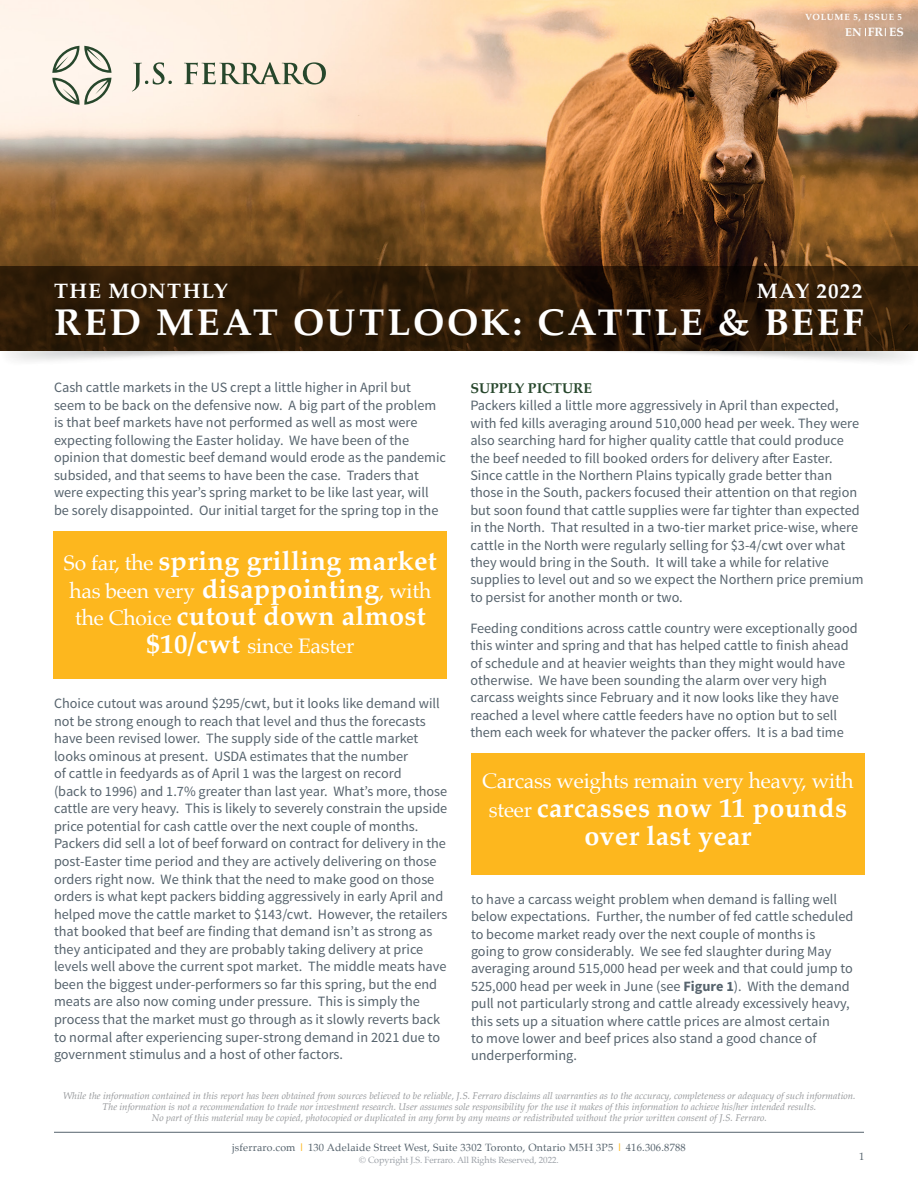
<style>
.page{position:relative;width:918px;height:1188px;background:#fff}
.page>*{position:absolute;margin:0;border:0;box-sizing:border-box;transform-origin:0 0}
.t1{font:700 37.5px "Palatino";letter-spacing:.065em;color:#fff}
.t2{font:700 27px/28.5px "Palatino";letter-spacing:.01em;color:#fff;text-align:center}
.t3{font:21px "Palatino";letter-spacing:-.01em;color:#fff}
.t4{font:700 21px "Palatino";letter-spacing:.065em;color:#fff}
.testo_normale{font:14.25px/17.5px "Source Sans Pro";color:#56636d}
.t5{font:700 12.15px "Palatino";color:#fff}
.t6{font:10.5px "Palatino";letter-spacing:.02em;color:#56636d}
.t7{font:italic 9.75px/11.2px "Palatino";color:#939598;text-align:center}
.t8{font:9px "Palatino";letter-spacing:-.01em;color:#9ba0a7}
.t9{font:700 9px "Palatino";letter-spacing:.08em;color:#fff}
.s1{font-size:11.4px}
.s2{font-weight:400;font-size:21px}
.s3{font-weight:700;font-size:27px}
.s4{font-family:"Palatino";font-weight:700;color:#27472c}
.s5{font-weight:700}
.s6{font-weight:700;color:#fdb71e}
</style>
<div class="page">
<img style="left:0;top:0;width:918px;height:266px">
<svg style="left:0;top:266px;width:918px;height:85px;background:#2e1a07"></svg>
<hr style="left:54px;top:1132px;width:810px;height:1px;background:#56636d">
<svg style="left:52px;top:46px;width:60px;height:59px;background:#ccccbe"></svg>
<svg style="left:132px;top:62px;width:40px;height:29px"></svg>
<svg style="left:184px;top:62px;width:142px;height:23px;background:#bcbaa7"></svg>
<div style="left:54px;top:532px;width:393px;height:147px;background:#fdb71e"></div>
<div style="left:471px;top:754px;width:394px;height:121px;background:#fdb71e"></div>
<p class="t9" style="left:805px;top:10px;width:98px">VOLUME 5, ISSUE 5</p>
<p class="t5" style="left:845px;top:22px;width:60px"><span class="s1">EN</span> FR ES</p>
<p class="t4" style="left:54px;top:273px;width:175px">THE MONTHLY</p>
<p class="t4" style="left:757px;top:273px;width:107px">MAY 2022</p>
<p class="t1" style="left:54px;top:290px;width:811px">RED MEAT OUTLOOK: CATTLE &amp; BEEF</p>
<p class="testo_normale" style="left:54px;top:379px;width:394px">Cash cattle markets in the US crept a little higher in April but seem to be back on the defensive now. A big part of the problem is that beef markets have not performed as well as most were expecting following the Easter holiday. We have been of the opinion that domestic beef demand would erode as the pandemic subsided, and that seems to have been the case. Traders that were expecting this year’s spring market to be like last year, will be sorely disappointed. Our initial target for the spring top in the</p>
<p class="t2" style="left:64px;top:546px;width:374px"><span class="s2">So far, the</span> spring grilling market</p>
<p class="t3" style="left:70px;top:573px;width:363px">has been very <span class="s3">disappointing</span>, with</p>
<p class="t2" style="left:75px;top:601px;width:352px"><span class="s2">the Choice</span> cutout down almost</p>
<p class="t3" style="left:147px;top:628px;width:209px"><span class="s3">$10/cwt</span> since Easter</p>
<p class="testo_normale" style="left:54px;top:695px;width:395px">Choice cutout was around $295/cwt, but it looks like demand will not be strong enough to reach that level and thus the forecasts have been revised lower. The supply side of the cattle market looks ominous at present. USDA estimates that the number<br>of cattle in feedyards as of April 1 was the largest on record<br>(back to 1996) and 1.7% greater than last year. What’s more, those cattle are very heavy. This is likely to severely constrain the upside price potential for cash cattle over the next couple of months.<br>Packers did sell a lot of beef forward on contract for delivery in the post-Easter time period and they are actively delivering on those orders right now. We think that the need to make good on those orders is what kept packers bidding aggressively in early April and helped move the cattle market to $143/cwt. However, the retailers that booked that beef are finding that demand isn’t as strong as they anticipated and they are probably taking delivery at price levels well above the current spot market. The middle meats have been the biggest under-performers so far this spring, but the end meats are also now coming under pressure. This is simply the process that the market must go through as it slowly reverts back to normal after experiencing super-strong demand in 2021 due to government stimulus and a host of other factors.</p>
<p class="testo_normale" style="left:470px;top:380px;width:395px"><span class="s4">SUPPLY PICTURE<br></span>Packers killed a little more aggressively in April than expected, with fed kills averaging around 510,000 head per week. They were also searching hard for higher quality cattle that could produce the beef needed to fill booked orders for delivery after Easter.<br>Since cattle in the Northern Plains typically grade better than those in the South, packers focused their attention on that region but soon found that cattle supplies were far tighter than expected in the North. That resulted in a two-tier market price-wise, where cattle in the North were regularly selling for $3-4/cwt over what they would bring in the South. It will take a while for relative supplies to level out and so we expect the Northern price premium to persist for another month or two.</p>
<p class="testo_normale" style="left:470px;top:620px;width:389px">Feeding conditions across cattle country were exceptionally good this winter and spring and that has helped cattle to finish ahead of schedule and at heavier weights than they might would have otherwise. We have been sounding the alarm over very high carcass weights since February and it now looks like they have reached a level where cattle feeders have no option but to sell them each week for whatever the packer offers. It is a bad time</p>
<p class="t3" style="left:482px;top:764px;width:373px">Carcass weights remain very heavy, with</p>
<p class="t2" style="left:489px;top:793px;width:360px"><span class="s2">steer</span> carcasses now 11 pounds over last year</p>
<p class="testo_normale" style="left:471px;top:891px;width:384px">to have a carcass weight problem when demand is falling well below expectations. Further, the number of fed cattle scheduled to become market ready over the next couple of months is<br>going to grow considerably. We see fed slaughter during May averaging around 515,000 head per week and that could jump to 525,000 head per week in June (see <span class="s5">Figure 1</span>). With the demand pull not particularly strong and cattle already excessively heavy, this sets up a situation where cattle prices are almost certain<br>to move lower and beef prices also stand a good chance of underperforming.</p>
<p class="t7" style="left:63px;top:1089px;width:794px">While the information contained in this report has been obtained from sources believed to be reliable, J.S. Ferraro disclaims all warranties as to the accuracy, completeness or adequacy of such information.<br>The information is not a recommendation to trade nor investment research. User assumes sole responsibility for the use it makes of this information to achieve his/her intended results.<br>No part of this material may be copied, photocopied or duplicated in any form by any means or redistributed without the prior written consent of J.S. Ferraro.</p>
<p class="t6" style="left:232px;top:1138px;width:455px">jsferraro.com <span class="s6">|</span> 130 Adelaide Street West, Suite 3302 Toronto, Ontario M5H 3P5 <span class="s6">|</span> 416.306.8788</p>
<p class="t8" style="left:359px;top:1152px;width:201px">© Copyright J.S. Ferraro. All Rights Reserved, 2022.</p>
<p class="t6" style="left:859px;top:1148px;width:7px">1</p>
</div>
